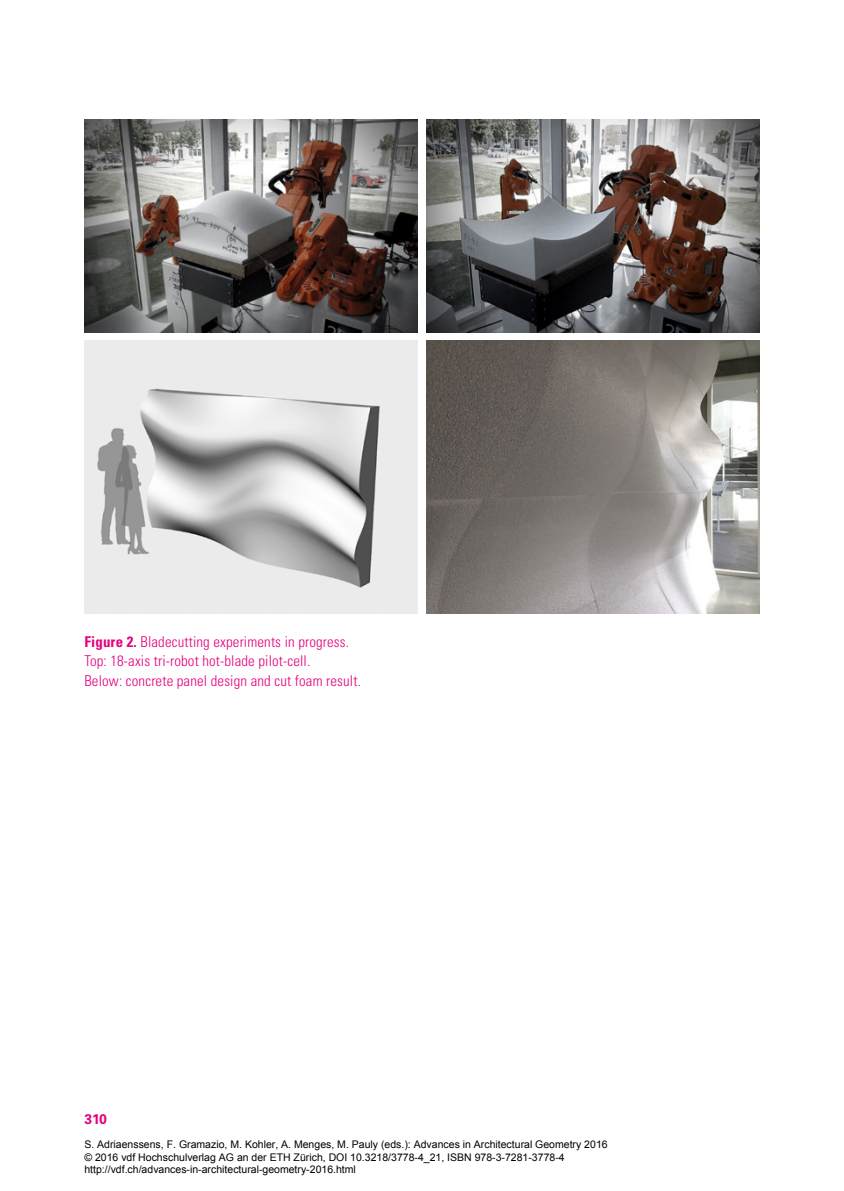
<style>
.page{position:relative;width:844px;height:1191px;background:#fff}
.page>*{position:absolute;margin:0;border:0;box-sizing:border-box;transform-origin:0 0}
.t1{font:300 condensed 14.88px/19.2px "Univers LT Std";letter-spacing:.01em;color:#e6007d}
.t2{font:700 14px "Univers LT Std";color:#e6007d}
.t3{font:10.5px/12.6px "Arial";color:#000}
.s1{font-weight:700}
</style>
<div class="page">
<img style="left:84px;top:119px;width:333px;height:213px">
<img style="left:84px;top:340px;width:333px;height:273px">
<img style="left:427px;top:119px;width:332px;height:213px">
<img style="left:427px;top:340px;width:332px;height:273px">
<h1 class="t1" style="left:84px;top:632px;width:278px"><span class="s1">Figure 2.</span> Bladecutting experiments in progress.<br>Top: 18-axis tri-robot hot-blade pilot-cell.<br>Below: concrete panel design and cut foam result.</h1>
<h2 class="t2" style="left:84px;top:1111px;width:24px">310</h2>
<p class="t3" style="left:84px;top:1138px;width:524px">S. Adriaenssens, F. Gramazio, M. Kohler, A. Menges, M. Pauly (eds.): Advances in Architectural Geometry 2016 © 2016 vdf Hochschulverlag AG an der ETH Zürich, DOI 10.3218/3778-4_21, ISBN 978-3-7281-3778-4 http://vdf.ch/advances-in-architectural-geometry-2016.html</p>
</div>
